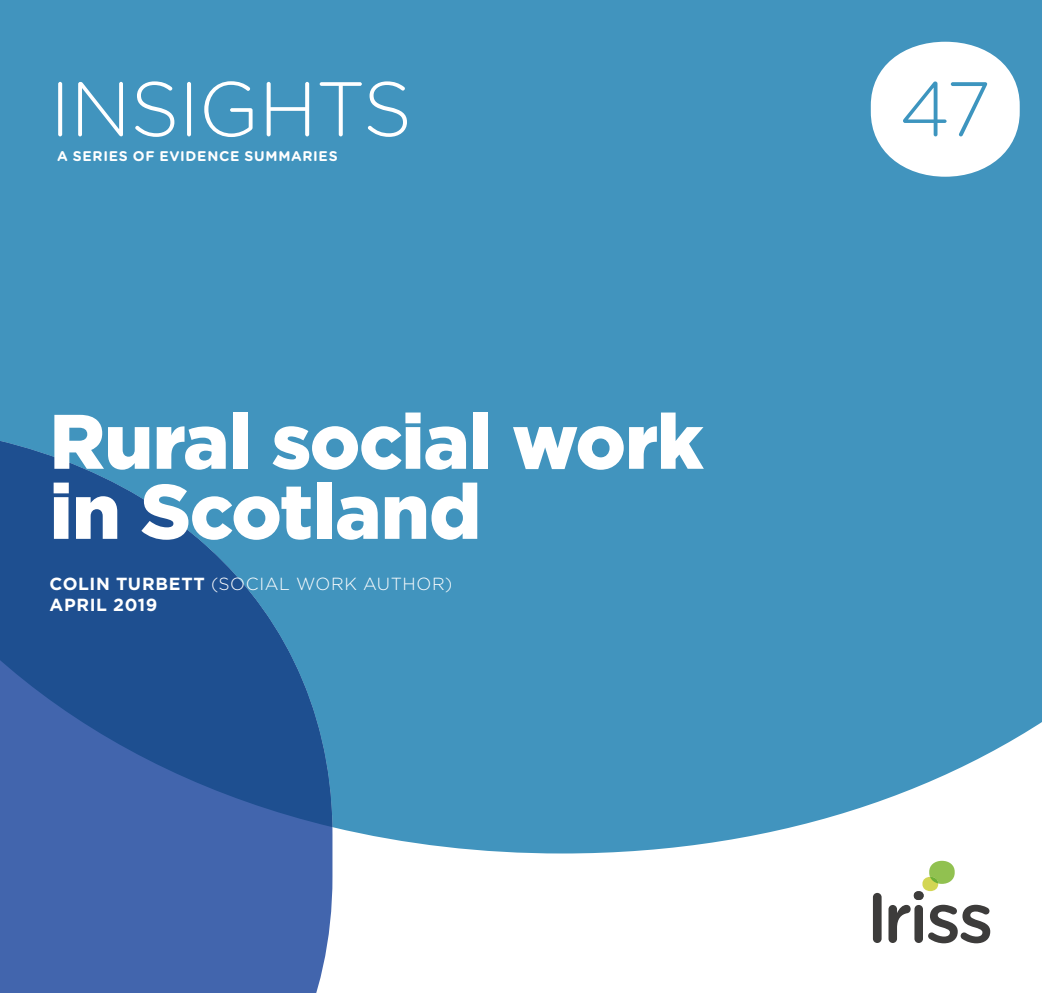
<style>
.page{position:relative;width:1042px;height:993px;background:#fff}
.page>*{position:absolute;margin:0;border:0;box-sizing:border-box;transform-origin:0 0}
.F_issue_title{font:900 77px/70px "Gotham";letter-spacing:-.015em;color:#fff}
.t1{font:300 77px "Gotham Rounded";letter-spacing:-.01em;color:#fff}
.t2{font:300 77px "Gotham Rounded";color:#3d95bf}
.F_authoring_info{font:300 17.5px "Gotham";letter-spacing:.035em;color:#fff}
.F_Publication_date{font:700 17.5px "Gotham";letter-spacing:.035em;color:#fff}
.t3{font:700 14px "Gotham Rounded";letter-spacing:.05em;color:#fff}
.s1{font-weight:700}
</style>
<div class="page">
<div style="left:0;top:853px;width:332px;height:139px;background:#4265ad"></div>
<div style="left:0;top:0;width:1042px;height:853px;background:#4194be"></div>
<svg style="left:0;top:423px;width:332px;height:403px;background:#2e66a2"></svg>
<svg style="left:871px;top:42px;width:148px;height:135px"></svg>
<div style="left:873px;top:892px;width:8px;height:50px;background:#3d3c3b;border-radius:4px"></div>
<svg style="left:888px;top:860px;width:102px;height:83px"></svg>
<h1 class="t1" style="left:50px;top:57px;width:364px">INSIGHTS</h1>
<p class="t3" style="left:57px;top:145px;width:282px">A SERIES OF EVIDENCE SUMMARIES</p>
<p class="F_issue_title" style="left:50px;top:405px;width:655px">Rural social work in Scotland</p>
<p class="F_authoring_info" style="left:50px;top:572px;width:404px"><span class="s1">COLIN TURBETT</span> (SOCIAL WORK AUTHOR)</p>
<p class="F_Publication_date" style="left:50px;top:592px;width:38px">April</p>
<p class="F_Publication_date" style="left:113px;top:592px;width:46px">2019</p>
<h1 class="t2" style="left:899px;top:57px;width:93px">47</h1>
</div>
